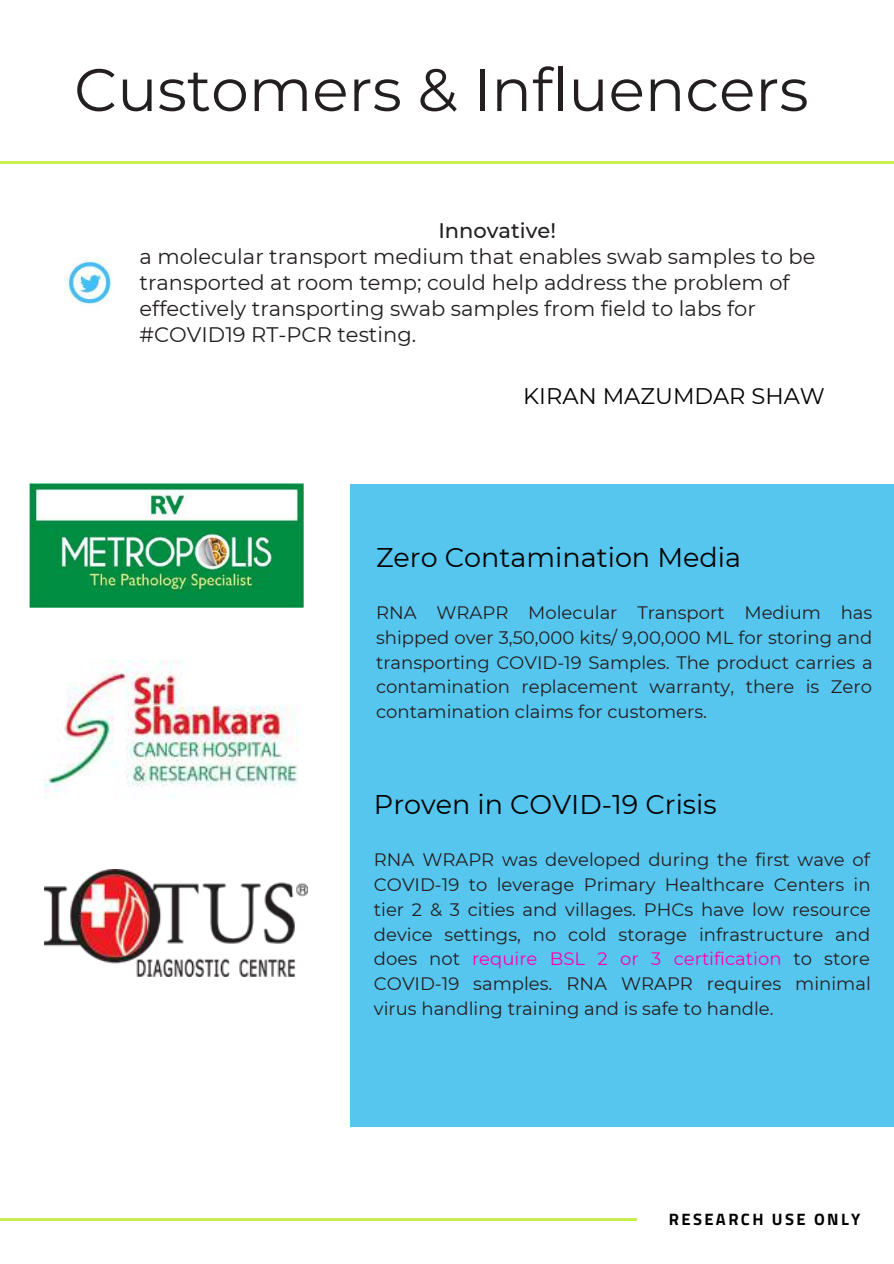
<style>
.page{position:relative;width:894px;height:1264px;background:#fff}
.page>*{position:absolute;margin:0;border:0;box-sizing:border-box;transform-origin:0 0}
.t1{font:59.85px "Montserrat";color:#231f20}
.t2{font:27px "Montserrat";color:#000}
.t3{font:22.5px "Montserrat";color:#000}
.t4{font:21px/26px "Montserrat";color:#231f20}
.t5{font:500 21px "Montserrat";color:#231f20}
.t6{font:18px/24.8px "Montserrat";color:#231f20;text-align:justify}
.t7{font:700 16.5px "Titillium Web";letter-spacing:.145em;color:#000}
.s1{color:#ff00b1}
</style>
<div class="page">
<hr style="left:0;top:1218px;width:636px;height:2px;background:#c8ef4f">
<div style="left:350px;top:484px;width:543px;height:642px;background:#56c6ef"></div>
<img style="left:29px;top:484px;width:274px;height:124px">
<img style="left:44px;top:660px;width:254px;height:138px">
<img style="left:44px;top:869px;width:264px;height:107px">
<hr style="left:0;top:161px;width:893px;height:3px;background:#c8ef4f">
<img style="left:64px;top:257px;width:48px;height:48px">
<h1 class="t1" style="left:74px;top:53px;width:735px">Customers &amp; Influencers</h1>
<p class="t5" style="left:438px;top:218px;width:119px">Innovative!</p>
<p class="t4" style="left:139px;top:243px;width:677px">a molecular transport medium that enables swab samples to be transported at room temp; could help address the problem of effectively transporting swab samples from field to labs for #COVID19 RT-PCR testing.</p>
<p class="t3" style="left:523px;top:383px;width:303px">KIRAN MAZUMDAR SHAW</p>
<h2 class="t2" style="left:376px;top:540px;width:366px">Zero Contamination Media</h2>
<p class="t6" style="left:376px;top:600px;width:498px">RNA WRAPR Molecular Transport Medium has shipped over 3,50,000 kits/ 9,00,000 ML for storing and transporting COVID-19 Samples. The product carries a contamination replacement warranty, there is Zero contamination claims for customers.</p>
<h2 class="t2" style="left:374px;top:788px;width:344px">Proven in COVID-19 Crisis</h2>
<p class="t6" style="left:374px;top:847px;width:498px">RNA WRAPR was developed during the first wave of COVID-19 to leverage Primary Healthcare Centers in tier 2 &amp; 3 cities and villages. PHCs have low resource device settings, no cold storage infrastructure and does not <span class="s1">require BSL 2 or 3 certification</span> to store COVID-19 samples. RNA WRAPR requires minimal virus handling training and is safe to handle.</p>
<p class="t7" style="left:668px;top:1206px;width:193px">RESEARCH USE ONLY</p>
</div>
